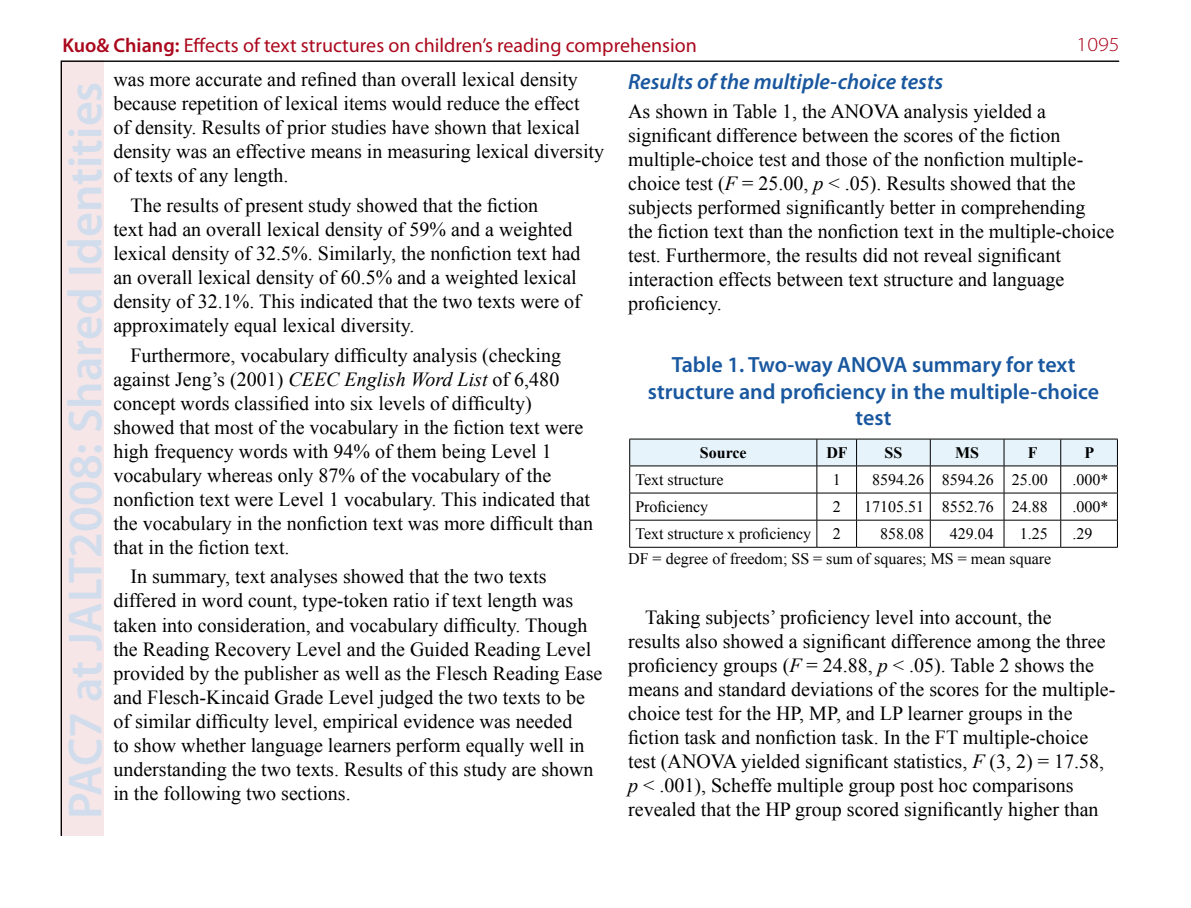
<style>
.page{position:relative;width:1191px;height:908px;background:#fff}
.page>*{position:absolute;margin:0;border:0;box-sizing:border-box;transform-origin:0 0}
.t1{font:600 48px "Myriad Pro";color:#d1ddec}
.t2{font:600 22px/26.4px "Myriad Pro";color:#19579f;text-align:center}
.t3{font:italic 600 22px "Myriad Pro";color:#19579f}
.t4{font:20px/24px "Times New Roman";color:#000}
.t5{font:20px "Myriad Pro";color:#ab081d}
.t6{font:300 20px "Myriad Pro";color:#ab081d;scale:1.1 1}
.t7{font:16px "Times New Roman";color:#000}
.t8{font:700 16px "Times New Roman";color:#000}
.s1{font-weight:600}
.s2{font-style:italic}
</style>
<div class="page">
<div style="left:60px;top:61px;width:44px;height:774px;background:#f6e6e8"></div>
<hr style="left:61px;top:61px;width:1px;height:774px;background:#000">
<hr style="left:61px;top:61px;width:1058px;height:1px;background:#000">
<hr style="left:629px;top:438px;width:188px;height:1px;background:#000">
<hr style="left:817px;top:438px;width:39px;height:1px;background:#000">
<hr style="left:856px;top:438px;width:74px;height:1px;background:#000">
<hr style="left:930px;top:438px;width:74px;height:1px;background:#000">
<hr style="left:1004px;top:438px;width:56px;height:1px;background:#000">
<hr style="left:1060px;top:438px;width:57px;height:1px;background:#000">
<hr style="left:629px;top:546px;width:188px;height:1px;background:#000">
<hr style="left:817px;top:546px;width:39px;height:1px;background:#000">
<hr style="left:856px;top:546px;width:74px;height:1px;background:#000">
<hr style="left:930px;top:546px;width:74px;height:1px;background:#000">
<hr style="left:1004px;top:546px;width:56px;height:1px;background:#000">
<svg style="left:629px;top:439px;width:489px;height:107px"></svg>
<hr style="left:1060px;top:519px;width:57px;height:1px;background:#000">
<hr style="left:1060px;top:546px;width:57px;height:1px;background:#000">
<p class="t5" style="left:62px;top:33px;width:636px"><span class="s1">Kuo&amp; Chiang:</span> Effects of text structures on children’s reading comprehension</p>
<p class="t6" style="left:1076px;top:32px;width:41px">1095</p>
<h1 class="t1" style="left:55px;top:818px;width:738px;rotate:-90deg">PAC7 at JALT2008: Shared Identities</h1>
<p class="t4" style="left:113px;top:67px;width:492px">was more accurate and refined than overall lexical density because repetition of lexical items would reduce the effect<br>of density. Results of prior studies have shown that lexical density was an effective means in measuring lexical diversity of texts of any length.</p>
<p class="t3" style="left:628px;top:67px;width:316px">Results of the multiple-choice tests</p>
<p class="t4" style="left:628px;top:99px;width:488px">As shown in Table 1, the ANOVA analysis yielded a significant difference between the scores of the fiction multiple-choice test and those of the nonfiction multiple&shy;choice test (<span class="s2">F</span> = 25.00, <span class="s2">p</span> &lt; .05). Results showed that the subjects performed significantly better in comprehending the fiction text than the nonfiction text in the multiple-choice test. Furthermore, the results did not reveal significant interaction effects between text structure and language proficiency.</p>
<p class="t4" style="left:113px;top:193px;width:469px;text-indent:17px">The results of present study showed that the fiction<br>text had an overall lexical density of 59% and a weighted lexical density of 32.5%. Similarly, the nonfiction text had an overall lexical density of 60.5% and a weighted lexical density of 32.1%. This indicated that the two texts were of approximately equal lexical diversity.</p>
<p class="t4" style="left:113px;top:342px;width:481px;text-indent:17px">Furthermore, vocabulary difficulty analysis (checking against Jeng’s (2001) <span class="s2">CEEC English Word List</span> of 6,480 concept words classified into six levels of difficulty) showed that most of the vocabulary in the fiction text were high frequency words with 94% of them being Level 1 vocabulary whereas only 87% of the vocabulary of the nonfiction text were Level 1 vocabulary. This indicated that the vocabulary in the nonfiction text was more difficult than that in the fiction text.</p>
<p class="t4" style="left:113px;top:564px;width:490px;text-indent:17px">In summary, text analyses showed that the two texts differed in word count, type-token ratio if text length was taken into consideration, and vocabulary difficulty. Though the Reading Recovery Level and the Guided Reading Level provided by the publisher as well as the Flesch Reading Ease and Flesch-Kincaid Grade Level judged the two texts to be of similar difficulty level, empirical evidence was needed<br>to show whether language learners perform equally well in understanding the two texts. Results of this study are shown in the following two sections.</p>
<p class="t2" style="left:648px;top:351px;width:453px">Table 1. Two-way ANOVA summary for text structure and proficiency in the multiple-choice test</p>
<p class="t8" style="left:700px;top:443px;width:48px">Source</p>
<p class="t8" style="left:826px;top:443px;width:23px">DF</p>
<p class="t8" style="left:884px;top:443px;width:19px">SS</p>
<p class="t8" style="left:955px;top:443px;width:25px">MS</p>
<p class="t8" style="left:1027px;top:443px;width:11px">F</p>
<p class="t8" style="left:1084px;top:443px;width:11px">P</p>
<p class="t7" style="left:635px;top:470px;width:90px">Text structure</p>
<p class="t7" style="left:832px;top:470px;width:9px">1</p>
<p class="t7" style="left:872px;top:470px;width:177px">8594.26 8594.26 25.00</p>
<p class="t7" style="left:1072px;top:470px;width:37px">.000*</p>
<p class="t7" style="left:635px;top:497px;width:74px">Proficiency</p>
<p class="t7" style="left:832px;top:497px;width:9px">2</p>
<p class="t7" style="left:864px;top:497px;width:185px">17105.51 8552.76 24.88</p>
<p class="t7" style="left:1072px;top:497px;width:37px">.000*</p>
<p class="t7" style="left:635px;top:524px;width:177px">Text structure x proficiency</p>
<p class="t7" style="left:832px;top:524px;width:9px">2</p>
<p class="t7" style="left:880px;top:524px;width:45px">858.08</p>
<p class="t7" style="left:950px;top:524px;width:45px">429.04</p>
<p class="t7" style="left:1019px;top:524px;width:29px">1.25</p>
<p class="t7" style="left:1072px;top:524px;width:21px">.29</p>
<p class="t7" style="left:628px;top:549px;width:425px">DF = degree of freedom; SS = sum of squares; MS = mean square</p>
<p class="t4" style="left:628px;top:604px;width:489px;text-indent:17px">Taking subjects’ proficiency level into account, the<br>results also showed a significant difference among the three proficiency groups (<span class="s2">F</span> = 24.88, <span class="s2">p</span> &lt; .05). Table 2 shows the means and standard deviations of the scores for the multiple&shy;choice test for the HP, MP, and LP learner groups in the fiction task and nonfiction task. In the FT multiple-choice test (ANOVA yielded significant statistics, <span class="s2">F</span> (3, 2) = 17.58, <span class="s2">p</span> &lt; .001), Scheffe multiple group post hoc comparisons revealed that the HP group scored significantly higher than</p>
</div>
